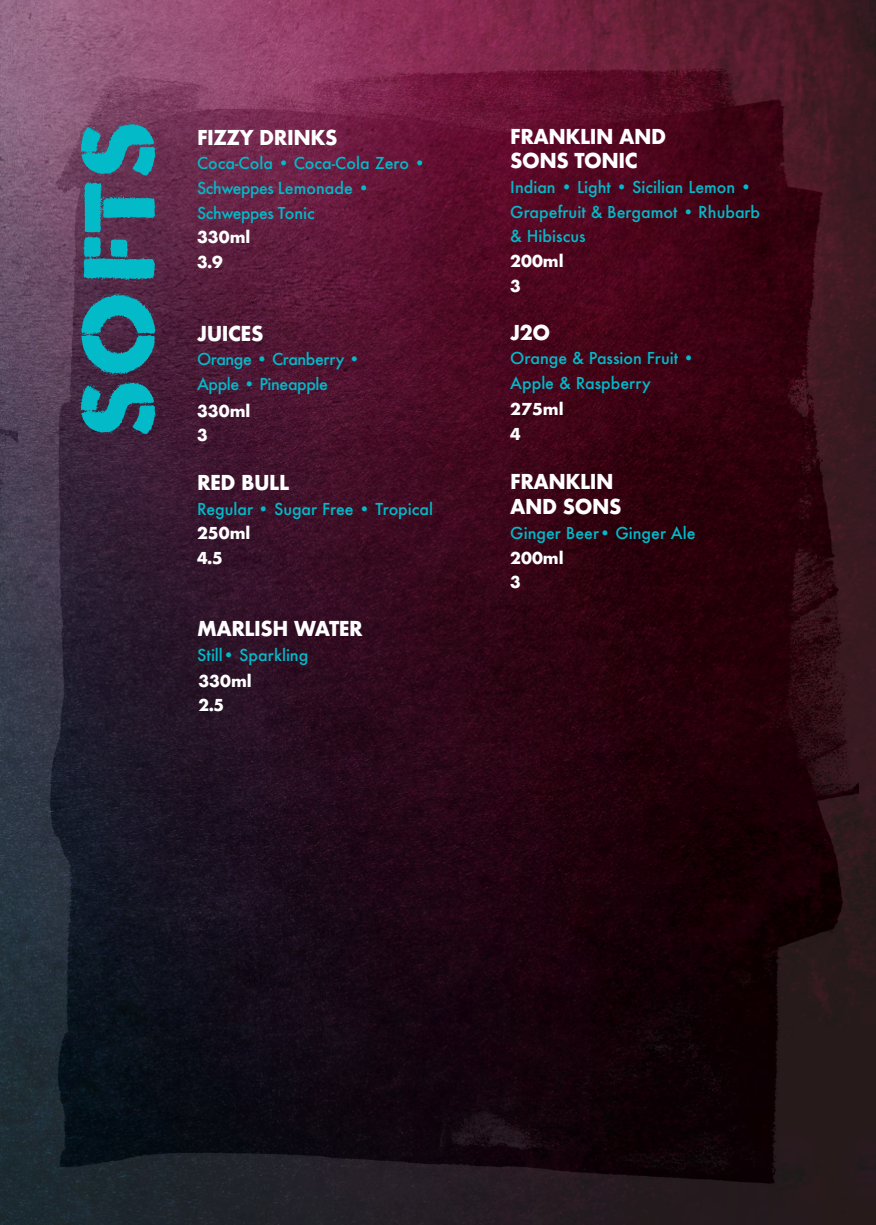
<style>
.page{position:relative;width:876px;height:1225px;background:#fff}
.page>*{position:absolute;margin:0;border:0;box-sizing:border-box;transform-origin:0 0}
.t1{font:100px "Boom Stencil Distress";color:#03bac9}
.t2{font:700 20px "Futura";letter-spacing:-.025em;color:#fff;scale:.96 1}
.t3{font:500 16px/24.6px "Futura";color:#03bac9}
.t4{font:700 16px "Futura";color:#fff}
.t5{font:500 16px "Futura";letter-spacing:-.025em;color:#03bac9}
</style>
<div class="page">
<img style="left:0;top:0;width:876px;height:1225px">
<p class="t1" style="left:59px;top:436px;width:317px;rotate:-90deg">SOFTS</p>
<p class="t2" style="left:197px;top:123px;width:148px">FIZZY DRINKS</p>
<p class="t3" style="left:197px;top:151px;width:230px">Coca-Cola • Coca-Cola Zero •</p>
<p class="t3" style="left:197px;top:175px;width:174px">Schweppes Lemonade •</p>
<p class="t5" style="left:197px;top:202px;width:119px">Schweppes Tonic</p>
<p class="t4" style="left:197px;top:226px;width:55px">330ml</p>
<p class="t4" style="left:197px;top:250px;width:27px">3.9</p>
<p class="t2" style="left:197px;top:319px;width:71px">JUICES</p>
<p class="t5" style="left:197px;top:348px;width:165px">Orange • Cranberry •</p>
<p class="t5" style="left:197px;top:373px;width:133px">Apple • Pineapple</p>
<p class="t4" style="left:197px;top:399px;width:55px">330ml</p>
<p class="t4" style="left:197px;top:424px;width:12px">3</p>
<p class="t2" style="left:197px;top:468px;width:98px">RED BULL</p>
<p class="t3" style="left:197px;top:496px;width:238px">Regular • Sugar Free • Tropical</p>
<p class="t4" style="left:197px;top:522px;width:55px">250ml</p>
<p class="t4" style="left:197px;top:546px;width:27px">4.5</p>
<p class="t2" style="left:197px;top:614px;width:174px">MARLISH WATER</p>
<p class="t3" style="left:197px;top:642px;width:113px">Still• Sparkling</p>
<p class="t4" style="left:198px;top:669px;width:55px">330ml</p>
<p class="t4" style="left:198px;top:694px;width:27px">2.5</p>
<p class="t2" style="left:510px;top:122px;width:164px">FRANKLIN AND</p>
<p class="t2" style="left:510px;top:146px;width:134px">SONS TONIC</p>
<p class="t3" style="left:510px;top:175px;width:243px">Indian • Light • Sicilian Lemon •</p>
<p class="t3" style="left:510px;top:199px;width:251px">Grapefruit &amp; Bergamot • Rhubarb &amp; Hibiscus</p>
<p class="t4" style="left:510px;top:250px;width:55px">200ml</p>
<p class="t4" style="left:510px;top:274px;width:12px">3</p>
<p class="t2" style="left:510px;top:318px;width:43px">J2O</p>
<p class="t3" style="left:510px;top:346px;width:186px">Orange &amp; Passion Fruit •</p>
<p class="t3" style="left:510px;top:370px;width:142px">Apple &amp; Raspberry</p>
<p class="t4" style="left:510px;top:397px;width:55px">275ml</p>
<p class="t4" style="left:510px;top:422px;width:12px">4</p>
<p class="t2" style="left:510px;top:467px;width:109px">FRANKLIN</p>
<p class="t2" style="left:510px;top:492px;width:117px">AND SONS</p>
<p class="t3" style="left:510px;top:520px;width:187px">Ginger Beer• Ginger Ale</p>
<p class="t4" style="left:510px;top:546px;width:55px">200ml</p>
<p class="t4" style="left:510px;top:571px;width:12px">3</p>
</div>
